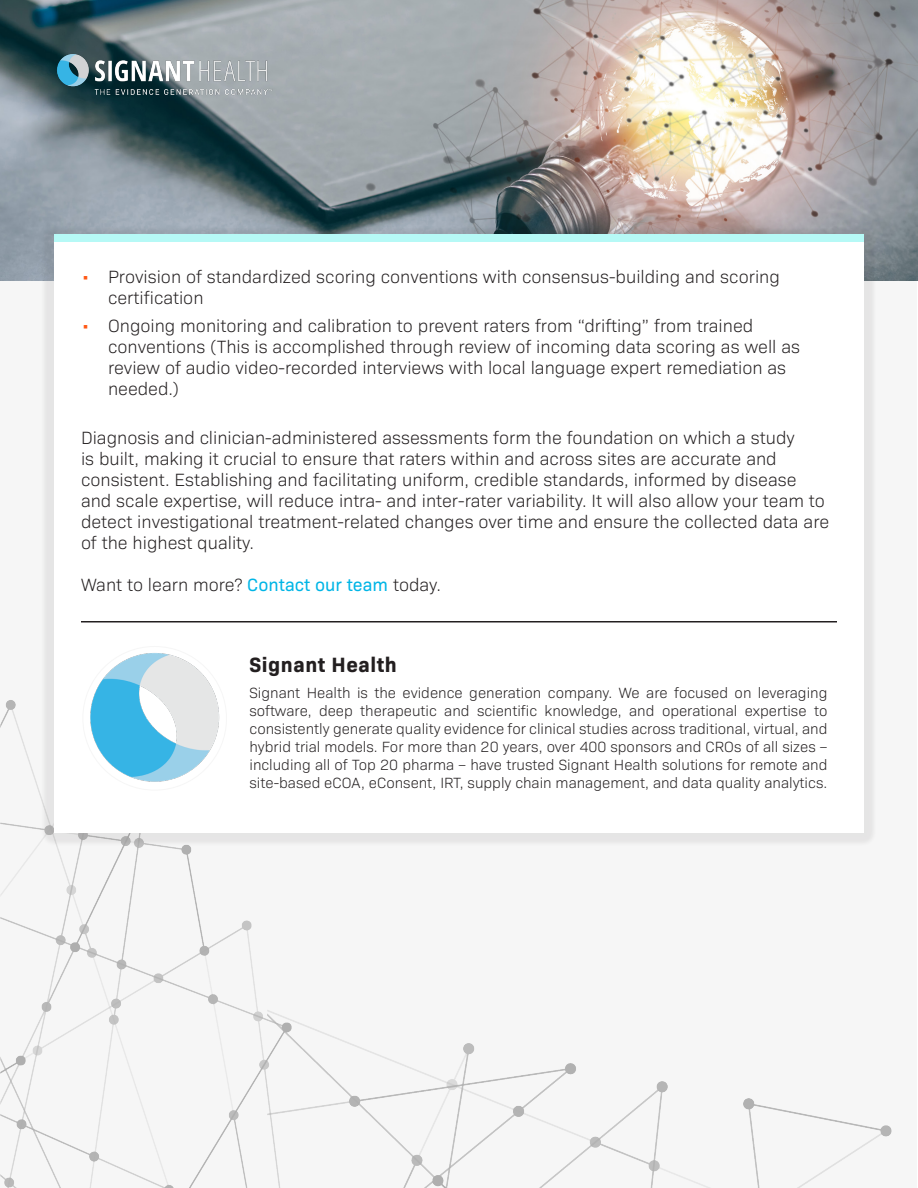
<style>
.page{position:relative;width:918px;height:1188px;background:#fff}
.page>*{position:absolute;margin:0;border:0;box-sizing:border-box;transform-origin:0 0}
.t1{font:700 21px "Bio Sans";letter-spacing:.025em;color:#231f20}
.t2{font:300 18px/21px "Bio Sans";color:#231f20}
.t3{font:300 15px/18px "Bio Sans";color:#231f20;text-align:justify}
.s1{color:#ff5815}
.s2{font-weight:400;color:#00b5e6}
</style>
<div class="page">
<div style="left:1px;top:281px;width:916px;height:907px;background:#f6f6f6"></div>
<img style="left:0;top:0;width:918px;height:281px">
<img style="left:54px;top:54px;width:219px;height:41px">
<img style="left:0;top:700px;width:892px;height:488px">
<div style="left:40px;top:226px;width:837px;height:621px;background:#231f20;opacity:.08"></div>
<div style="left:54px;top:240px;width:809px;height:593px;background:#fff"></div>
<div style="left:54px;top:234px;width:809px;height:8px;background:#b6f9f6"></div>
<hr style="left:81px;top:621px;width:756px;height:1px;background:#231f20">
<img style="left:83px;top:646px;width:143px;height:144px;border-radius:72px">
<p class="t2" style="left:108px;top:265px;width:673px;text-indent:-27px"><span class="s1">•</span> Provision of standardized scoring conventions with consensus-building and scoring certification</p>
<p class="t2" style="left:108px;top:314px;width:694px;text-indent:-27px"><span class="s1">•</span> Ongoing monitoring and calibration to prevent raters from “drifting” from trained conventions (This is accomplished through review of incoming data scoring as well as review of audio video-recorded interviews with local language expert remediation as needed.)</p>
<p class="t2" style="left:81px;top:425px;width:750px">Diagnosis and clinician-administered assessments form the foundation on which a study<br>is built, making it crucial to ensure that raters within and across sites are accurate and consistent. Establishing and facilitating uniform, credible standards, informed by disease and scale expertise, will reduce intra- and inter-rater variability. It will also allow your team to detect investigational treatment-related changes over time and ensure the collected data are of the highest quality.</p>
<p class="t2" style="left:81px;top:572px;width:362px">Want to learn more? <span class="s2">Contact our team</span> today.</p>
<p class="t1" style="left:249px;top:649px;width:149px">Signant Health</p>
<p class="t3" style="left:249px;top:682px;width:579px">Signant Health is the evidence generation company. We are focused on leveraging software, deep therapeutic and scientific knowledge, and operational expertise to consistently generate quality evidence for clinical studies across traditional, virtual, and hybrid trial models. For more than 20 years, over 400 sponsors and CROs of all sizes – including all of Top 20 pharma – have trusted Signant Health solutions for remote and site-based eCOA, eConsent, IRT, supply chain management, and data quality analytics.</p>
</div>
